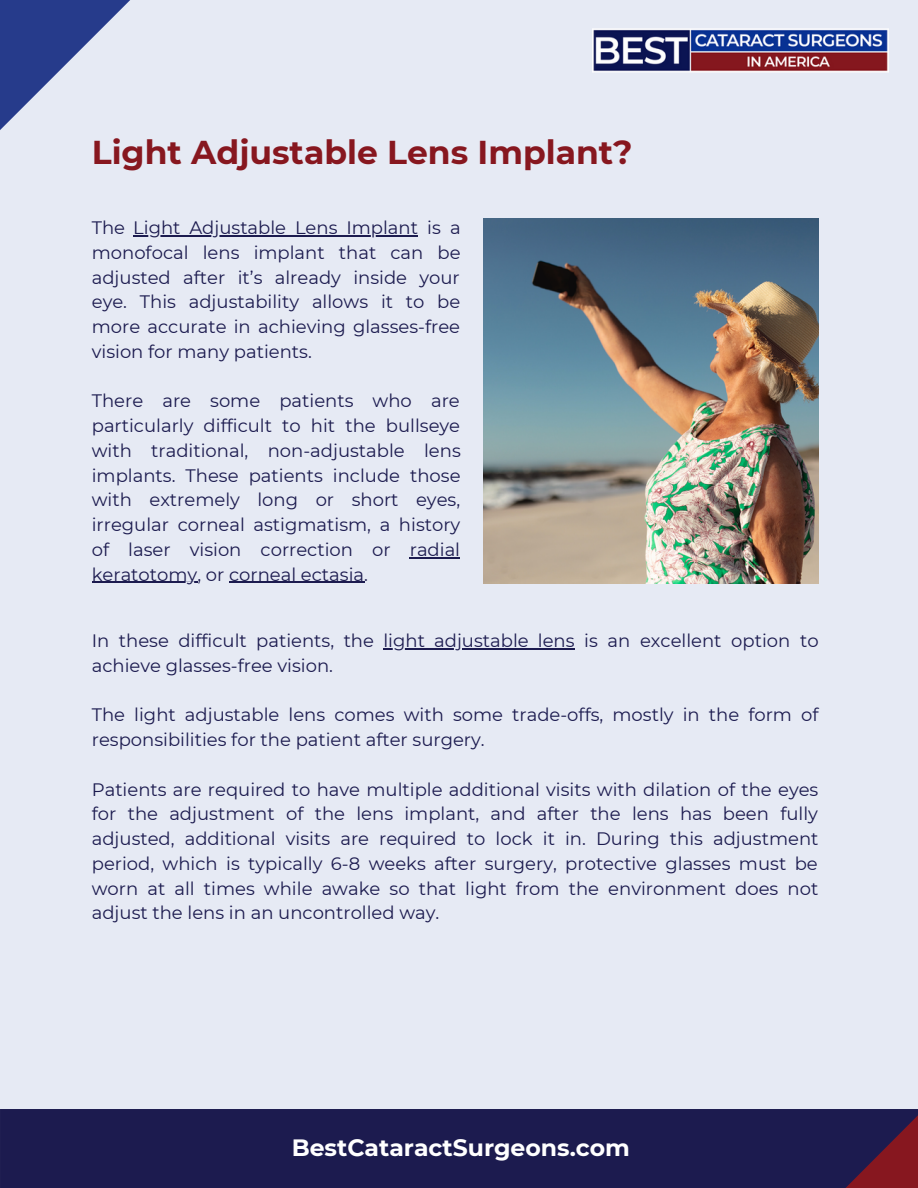
<style>
.page{position:relative;width:918px;height:1188px;background:#e6eaf4}
.page>*{position:absolute;margin:0;border:0;box-sizing:border-box;transform-origin:0 0}
.t1{font:700 33px "Montserrat";color:#87171f}
.t2{font:700 23.55px "Montserrat";color:#fff}
.t3{font:18px/24.8px "Montserrat";color:#1c1b4f;text-align:justify}
</style>
<div class="page">
<svg style="left:0;top:0;width:130px;height:130px;fill:#263b8b"></svg>
<div style="left:0;top:1109px;width:918px;height:79px;background:#1c1b4f"></div>
<svg style="left:845px;top:1115px;width:73px;height:73px"></svg>
<img style="left:593px;top:28px;width:296px;height:45px">
<hr style="left:133px;top:235px;width:285px;height:1px;background:#1c1b4f">
<hr style="left:410px;top:557px;width:50px;height:1px;background:#1c1b4f">
<hr style="left:92px;top:582px;width:105px;height:1px;background:#1c1b4f">
<hr style="left:229px;top:582px;width:135px;height:1px;background:#1c1b4f">
<img style="left:483px;top:219px;width:335px;height:364px">
<hr style="left:383px;top:648px;width:192px;height:1px;background:#1c1b4f">
<p class="t1" style="left:92px;top:132px;width:542px">Light Adjustable Lens Implant?</p>
<p class="t3" style="left:92px;top:215px;width:370px">The Light Adjustable Lens Implant is a monofocal lens implant that can be adjusted after it’s already inside your eye. This adjustability allows it to be more accurate in achieving glasses-free vision for many patients.</p>
<p class="t3" style="left:92px;top:389px;width:371px">There are some patients who are particularly difficult to hit the bullseye with traditional, non-adjustable lens implants. These patients include those with extremely long or short eyes, irregular corneal astigmatism, a history of laser vision correction or radial keratotomy, or corneal ectasia.</p>
<p class="t3" style="left:92px;top:628px;width:728px">In these difficult patients, the light adjustable lens is an excellent option to achieve glasses-free vision.</p>
<p class="t3" style="left:92px;top:703px;width:728px">The light adjustable lens comes with some trade-offs, mostly in the form of responsibilities for the patient after surgery.</p>
<p class="t3" style="left:92px;top:777px;width:728px">Patients are required to have multiple additional visits with dilation of the eyes for the adjustment of the lens implant, and after the lens has been fully adjusted, additional visits are required to lock it in. During this adjustment period, which is typically 6-8 weeks after surgery, protective glasses must be worn at all times while awake so that light from the environment does not adjust the lens in an uncontrolled way.</p>
<p class="t2" style="left:292px;top:1133px;width:340px">BestCataractSurgeons.com</p>
</div>
